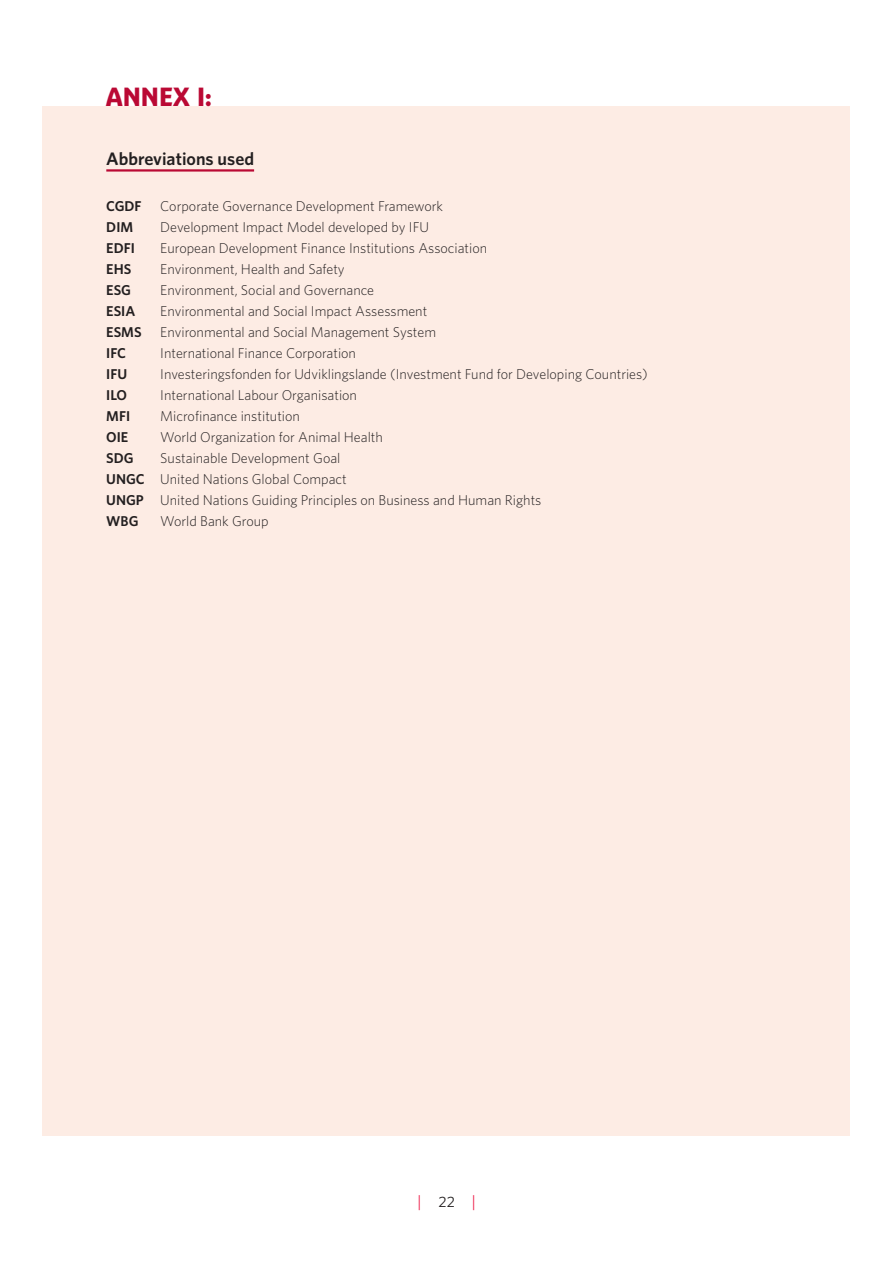
<style>
.page{position:relative;width:893px;height:1263px;background:#fff}
.page>*{position:absolute;margin:0;border:0;box-sizing:border-box;transform-origin:0 0}
.t1{font:26.25px "IFU Headline";color:#ba0934}
.t2{font:600 18px "Whitney";color:#231f20}
.t3{font:15px "Klavika";color:#ed1845}
.t4{font:300 14.25px/21px "Whitney";color:#231f20}
.t5{font:600 14.25px "Whitney";color:#231f20}
.s1{font-weight:600}
.s2{font-family:"Whitney";color:#231f20}
</style>
<div class="page">
<div style="left:43px;top:106px;width:807px;height:1029px;background:#fdece4"></div>
<hr style="left:106px;top:169px;width:148px;height:3px;background:#ba0934">
<h1 class="t1" style="left:106px;top:81px;width:107px">ANNEX I:</h1>
<p class="t2" style="left:106px;top:147px;width:149px">Abbreviations used</p>
<p class="t5" style="left:106px;top:197px;width:37px">CGDF</p>
<p class="t4" style="left:160px;top:195px;width:284px">Corporate Governance Development Framework</p>
<p class="t5" style="left:106px;top:218px;width:28px">DIM</p>
<p class="t4" style="left:160px;top:216px;width:270px">Development Impact Model developed by IFU</p>
<p class="t5" style="left:106px;top:239px;width:30px">EDFI</p>
<p class="t4" style="left:160px;top:237px;width:328px">European Development Finance Institutions Association</p>
<p class="t5" style="left:106px;top:260px;width:27px">EHS</p>
<p class="t4" style="left:160px;top:258px;width:186px">Environment, Health and Safety</p>
<p class="t5" style="left:106px;top:281px;width:26px">ESG</p>
<p class="t4" style="left:160px;top:279px;width:215px">Environment, Social and Governance</p>
<p class="t5" style="left:106px;top:302px;width:31px">ESIA</p>
<p class="t4" style="left:160px;top:300px;width:269px">Environmental and Social Impact Assessment</p>
<p class="t5" style="left:106px;top:323px;width:37px">ESMS</p>
<p class="t4" style="left:160px;top:321px;width:277px">Environmental and Social Management System</p>
<p class="t5" style="left:106px;top:344px;width:21px">IFC</p>
<p class="t4" style="left:160px;top:342px;width:197px">International Finance Corporation</p>
<p class="t5" style="left:106px;top:365px;width:22px">IFU</p>
<p class="t4" style="left:160px;top:363px;width:489px">Investeringsfonden for Udviklingslande (Investment Fund for Developing Countries)</p>
<p class="t5" style="left:106px;top:386px;width:22px">ILO</p>
<p class="t4" style="left:160px;top:384px;width:198px">International Labour Organisation</p>
<p class="t5" style="left:106px;top:407px;width:25px">MFI</p>
<p class="t4" style="left:160px;top:405px;width:141px">Microfinance institution</p>
<p class="t5" style="left:106px;top:428px;width:24px">OIE</p>
<p class="t4" style="left:160px;top:426px;width:224px">World Organization for Animal Health</p>
<p class="t5" style="left:106px;top:449px;width:29px">SDG</p>
<p class="t4" style="left:106px;top:447px;width:437px;text-indent:54px">Sustainable Development Goal<br><span class="s1">UNGC</span> United Nations Global Compact<br><span class="s1">UNGP</span> United Nations Guiding Principles on Business and Human Rights <span class="s1">WBG</span></p>
<p class="t4" style="left:160px;top:510px;width:110px">World Bank Group</p>
<p class="t3" style="left:417px;top:1192px;width:60px">| <span class="s2">22</span> |</p>
</div>
